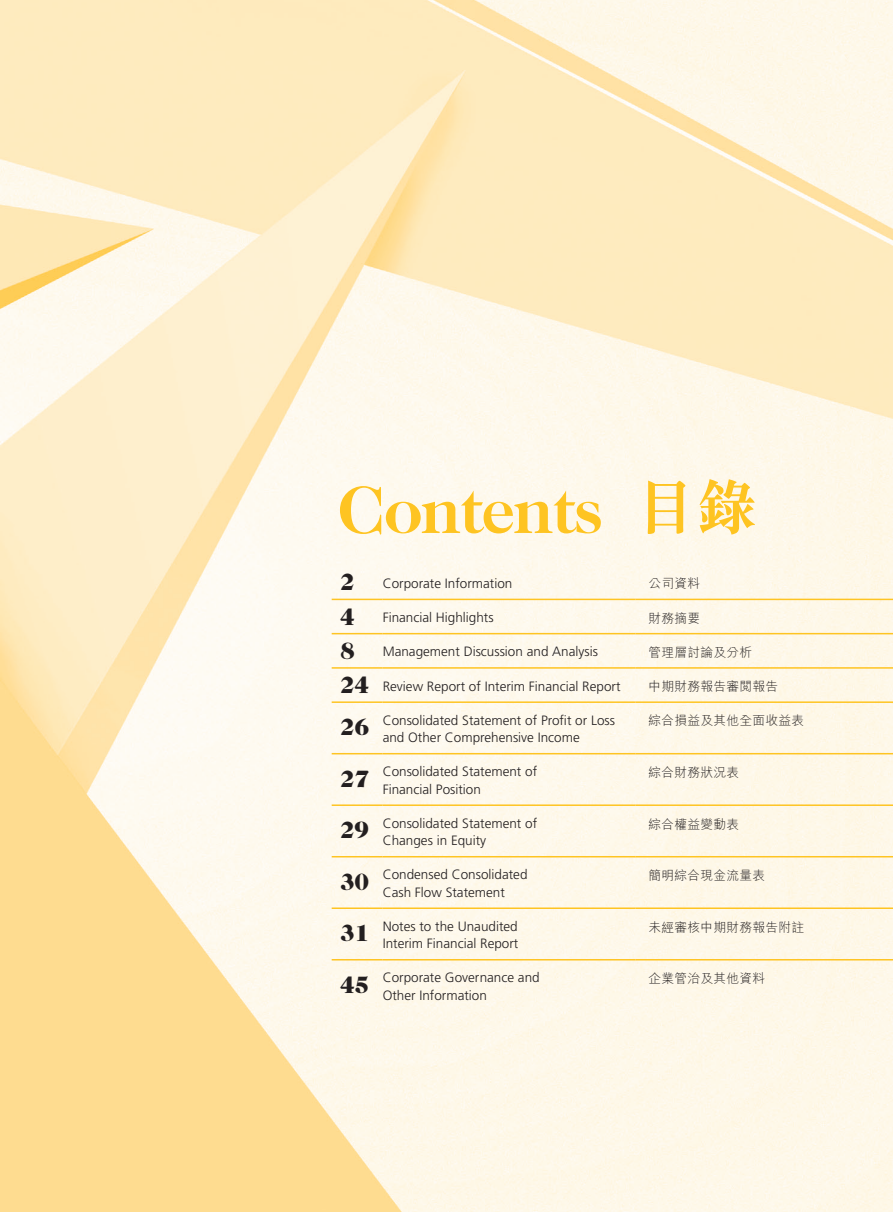
<style>
.page{position:relative;width:893px;height:1212px;background:#fff}
.page>*{position:absolute;margin:0;border:0;box-sizing:border-box;transform-origin:0 0}
.t1{font:700 67.5px "Caslon 224 Std";letter-spacing:-.025em;color:#fec422}
.t2{font:300 13.5px/17.2px "Frutiger LT Std";color:#231f20}
.t3{font:300 12.75px "M Hei HK";letter-spacing:.02em;color:#231f20}
.s1{font-family:"M Sung HK";font-size:61.5px}
.s2{font-family:"Caslon 224 Std";font-weight:900;font-size:24px}
</style>
<div class="page">
<img style="left:0;top:0;width:893px;height:1212px">
<hr style="left:332px;top:599px;width:51px;height:1px;background:#fec422">
<hr style="left:383px;top:599px;width:253px;height:1px;background:#fec422">
<hr style="left:636px;top:599px;width:257px;height:1px;background:#fec422">
<hr style="left:332px;top:633px;width:51px;height:1px;background:#fec422">
<hr style="left:383px;top:633px;width:253px;height:1px;background:#fec422">
<hr style="left:636px;top:633px;width:257px;height:1px;background:#fec422">
<hr style="left:332px;top:667px;width:51px;height:2px;background:#fec422">
<hr style="left:383px;top:667px;width:253px;height:2px;background:#fec422">
<hr style="left:636px;top:667px;width:257px;height:2px;background:#fec422">
<hr style="left:332px;top:701px;width:51px;height:2px;background:#fec422">
<hr style="left:383px;top:701px;width:253px;height:2px;background:#fec422">
<hr style="left:636px;top:701px;width:257px;height:2px;background:#fec422">
<hr style="left:332px;top:753px;width:51px;height:1px;background:#fec422">
<hr style="left:383px;top:753px;width:253px;height:1px;background:#fec422">
<hr style="left:636px;top:753px;width:257px;height:1px;background:#fec422">
<hr style="left:332px;top:804px;width:51px;height:2px;background:#fec422">
<hr style="left:383px;top:804px;width:253px;height:2px;background:#fec422">
<hr style="left:636px;top:804px;width:257px;height:2px;background:#fec422">
<hr style="left:332px;top:856px;width:51px;height:1px;background:#fec422">
<hr style="left:383px;top:856px;width:253px;height:1px;background:#fec422">
<hr style="left:636px;top:856px;width:257px;height:1px;background:#fec422">
<hr style="left:332px;top:907px;width:51px;height:2px;background:#fec422">
<hr style="left:383px;top:907px;width:253px;height:2px;background:#fec422">
<hr style="left:636px;top:907px;width:257px;height:2px;background:#fec422">
<hr style="left:332px;top:959px;width:51px;height:1px;background:#fec422">
<hr style="left:383px;top:959px;width:253px;height:1px;background:#fec422">
<hr style="left:636px;top:959px;width:257px;height:1px;background:#fec422">
<h1 class="t1" style="left:338px;top:470px;width:421px">Contents <span class="s1">目錄</span></h1>
<p class="t2" style="left:340px;top:575px;width:174px"><span class="s2">2</span> Corporate Information</p>
<p class="t3" style="left:648px;top:577px;width:53px">公司資料</p>
<p class="t2" style="left:340px;top:609px;width:155px"><span class="s2">4</span> Financial Highlights</p>
<p class="t3" style="left:648px;top:611px;width:53px">財務摘要</p>
<p class="t2" style="left:340px;top:643px;width:259px"><span class="s2">8</span> Management Discussion and Analysis</p>
<p class="t3" style="left:648px;top:646px;width:105px">管理層討論及分析</p>
<p class="t2" style="left:340px;top:677px;width:282px"><span class="s2">24</span> Review Report of Interim Financial Report</p>
<p class="t3" style="left:648px;top:680px;width:131px">中期財務報告審閱報告</p>
<p class="t2" style="left:340px;top:712px;width:276px;text-align:center"><span class="s2">26</span> Consolidated Statement of Profit or Loss and Other Comprehensive Income</p>
<p class="t3" style="left:648px;top:714px;width:157px">綜合損益及其他全面收益表</p>
<p class="t2" style="left:383px;top:763px;width:156px;text-indent:-43px"><span class="s2">27</span> Consolidated Statement of<br>Financial Position</p>
<p class="t3" style="left:648px;top:766px;width:92px">綜合財務狀況表</p>
<p class="t2" style="left:383px;top:815px;width:156px;text-indent:-43px"><span class="s2">29</span> Consolidated Statement of<br>Changes in Equity</p>
<p class="t3" style="left:648px;top:817px;width:92px">綜合權益變動表</p>
<p class="t2" style="left:383px;top:866px;width:146px;text-indent:-43px"><span class="s2">30</span> Condensed Consolidated<br>Cash Flow Statement</p>
<p class="t3" style="left:648px;top:869px;width:118px">簡明綜合現金流量表</p>
<p class="t2" style="left:340px;top:918px;width:180px;text-align:right"><span class="s2">31</span> Notes to the Unaudited<br>Interim Financial Report</p>
<p class="t3" style="left:648px;top:920px;width:157px">未經審核中期財務報告附註</p>
<p class="t2" style="left:383px;top:969px;width:159px;text-indent:-43px"><span class="s2">45</span> Corporate Governance and<br>Other Information</p>
<p class="t3" style="left:648px;top:972px;width:118px">企業管治及其他資料</p>
</div>
